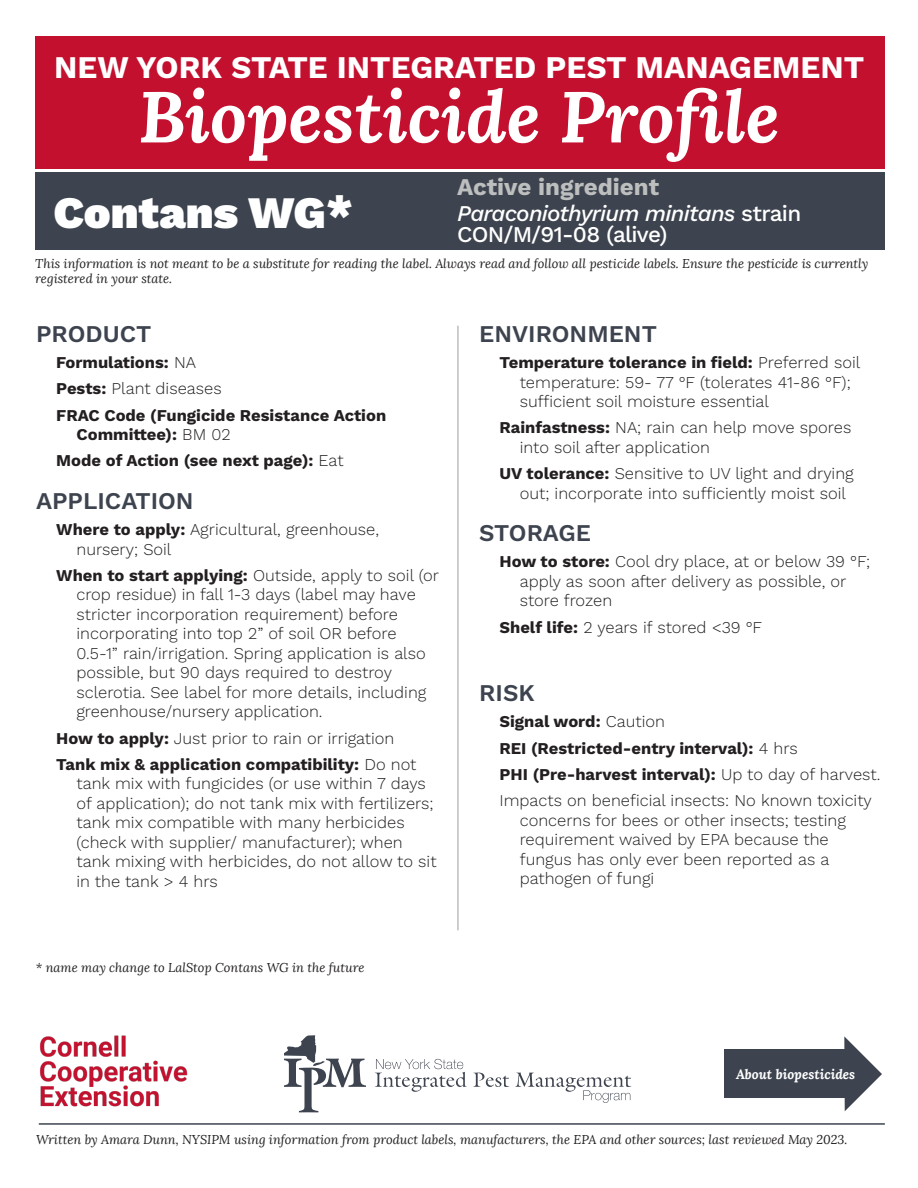
<style>
.page{position:relative;width:918px;height:1188px;background:#fff}
.page>*{position:absolute;margin:0;border:0;box-sizing:border-box;transform-origin:0 0}
.fact_sheet_category{font:italic 700 72px "Lora";color:#fff}
.Biopesticide_-_friendly_name{font:900 45px "Work Sans";color:#fff}
.NYSIPM_Header{font:700 31.5px "Work Sans";color:#fff}
.subheading{font:600 24px "Work Sans";color:#3e444f}
.active_ingredient{font:700 24px "Work Sans";color:#bdbebe}
.biopesticide_official_name{font:italic 500 22.5px/21px "Work Sans";letter-spacing:-.03em;color:#fff}
.fact{font:300 16.5px/19.5px "Work Sans";color:#231f20}
.fact-2{font:700 16.5px/19.5px "Work Sans";color:#231f20}
.text{font:italic 700 13.5px "Lora";color:#fff}
.credits_and__small_print{font:italic 12.75px/15.3px "Lora";color:#231f20}
.s1{font-style:normal}
.s2{font-weight:300}
.s3{font-weight:700}
</style>
<div class="page">
<div style="left:35px;top:36px;width:850px;height:132px;background:#c3102f"></div>
<div style="left:35px;top:172px;width:850px;height:78px;background:#3e444f"></div>
<hr style="left:39px;top:1123px;width:846px;height:2px;background:#3e444f">
<img style="left:40px;top:1035px;width:148px;height:72px">
<svg style="left:285px;top:1035px;width:81px;height:77px"></svg>
<svg style="left:375px;top:1059px;width:92px;height:33px"></svg>
<svg style="left:473px;top:1072px;width:36px;height:15px"></svg>
<svg style="left:515px;top:1073px;width:116px;height:30px"></svg>
<hr style="left:457px;top:326px;width:2px;height:604px;background:#bdbebe">
<div style="left:724px;top:1050px;width:123px;height:48px;background:#3e444f"></div>
<svg style="left:844px;top:1036px;width:38px;height:75px"></svg>
<p class="NYSIPM_Header" style="left:54px;top:49px;width:812px">NEW YORK STATE INTEGRATED PEST MANAGEMENT</p>
<p class="fact_sheet_category" style="left:138px;top:68px;width:643px">Biopesticide Profile</p>
<p class="Biopesticide_-_friendly_name" style="left:54px;top:187px;width:301px">Contans WG*</p>
<p class="active_ingredient" style="left:457px;top:173px;width:203px">Active ingredient</p>
<p class="biopesticide_official_name" style="left:457px;top:201px;width:346px">Paraconiothyrium minitans <span class="s1">strain<br>CON/M/91-08 (alive)</span></p>
<p class="credits_and__small_print" style="left:35px;top:256px;width:835px">This information is not meant to be a substitute for reading the label. Always read and follow all pesticide labels. Ensure the pesticide is currently registered in your state.</p>
<p class="subheading" style="left:36px;top:316px;width:117px">PRODUCT</p>
<p class="fact-2" style="left:56px;top:354px;width:141px">Formulations: <span class="s2">NA</span></p>
<p class="fact" style="left:56px;top:378px;width:167px"><span class="s3">Pests:</span> Plant diseases</p>
<p class="fact-2" style="left:76px;top:406px;width:311px;text-indent:-20px">FRAC Code (Fungicide Resistance Action<br>Committee): <span class="s2">BM 02</span></p>
<p class="fact-2" style="left:56px;top:452px;width:289px">Mode of Action (see next page): <span class="s2">Eat</span></p>
<p class="subheading" style="left:36px;top:482px;width:159px">APPLICATION</p>
<p class="fact" style="left:76px;top:519px;width:304px;text-indent:-20px"><span class="s3">Where to apply:</span> Agricultural, greenhouse, nursery; Soil</p>
<p class="fact" style="left:76px;top:565px;width:364px;text-indent:-20px"><span class="s3">When to start applying:</span> Outside, apply to soil (or crop residue) in fall 1-3 days (label may have stricter incorporation requirement) before incorporating into top 2” of soil OR before 0.5-1” rain/irrigation. Spring application is also possible, but 90 days required to destroy sclerotia. See label for more details, including greenhouse/nursery application.</p>
<p class="fact" style="left:56px;top:728px;width:340px"><span class="s3">How to apply:</span> Just prior to rain or irrigation</p>
<p class="fact" style="left:76px;top:754px;width:362px;text-indent:-20px"><span class="s3">Tank mix &amp; application compatibility:</span> Do not tank mix with fungicides (or use within 7 days of application); do not tank mix with fertilizers; tank mix compatible with many herbicides (check with supplier/ manufacturer); when tank mixing with herbicides, do not allow to sit in the tank &gt; 4 hrs</p>
<p class="credits_and__small_print" style="left:36px;top:960px;width:330px">* name may change to LalStop Contans WG in the future</p>
<p class="subheading" style="left:479px;top:316px;width:179px">ENVIRONMENT</p>
<p class="fact" style="left:520px;top:352px;width:342px;text-indent:-20px"><span class="s3">Temperature tolerance in field:</span> Preferred soil temperature: 59- 77 °F (tolerates 41-86 °F); sufficient soil moisture essential</p>
<p class="fact" style="left:520px;top:417px;width:333px;text-indent:-20px"><span class="s3">Rainfastness:</span> NA; rain can help move spores into soil after application</p>
<p class="fact" style="left:520px;top:463px;width:336px;text-indent:-20px"><span class="s3">UV tolerance:</span> Sensitive to UV light and drying out; incorporate into sufficiently moist soil</p>
<p class="subheading" style="left:479px;top:515px;width:113px">STORAGE</p>
<p class="fact" style="left:520px;top:551px;width:352px;text-indent:-20px"><span class="s3">How to store:</span> Cool dry place, at or below 39 °F; apply as soon after delivery as possible, or store frozen</p>
<p class="fact" style="left:500px;top:617px;width:264px"><span class="s3">Shelf life:</span> 2 years if stored &lt;39 °F</p>
<p class="subheading" style="left:479px;top:675px;width:57px">RISK</p>
<p class="fact-2" style="left:500px;top:713px;width:167px">Signal word: <span class="s2">Caution</span></p>
<p class="fact-2" style="left:500px;top:739px;width:300px">REI (Restricted-entry interval): <span class="s2">4 hrs</span></p>
<p class="fact-2" style="left:500px;top:765px;width:382px">PHI (Pre-harvest interval): <span class="s2">Up to day of harvest.</span></p>
<p class="fact" style="left:520px;top:790px;width:354px;text-indent:-20px">Impacts on beneficial insects: No known toxicity concerns for bees or other insects; testing requirement waived by EPA because the fungus has only ever been reported as a pathogen of fungi</p>
<p class="text" style="left:736px;top:1065px;width:121px">About biopesticides</p>
<p class="credits_and__small_print" style="left:36px;top:1132px;width:813px">Written by Amara Dunn, NYSIPM using information from product labels, manufacturers, the EPA and other sources; last reviewed May 2023.</p>
</div>
